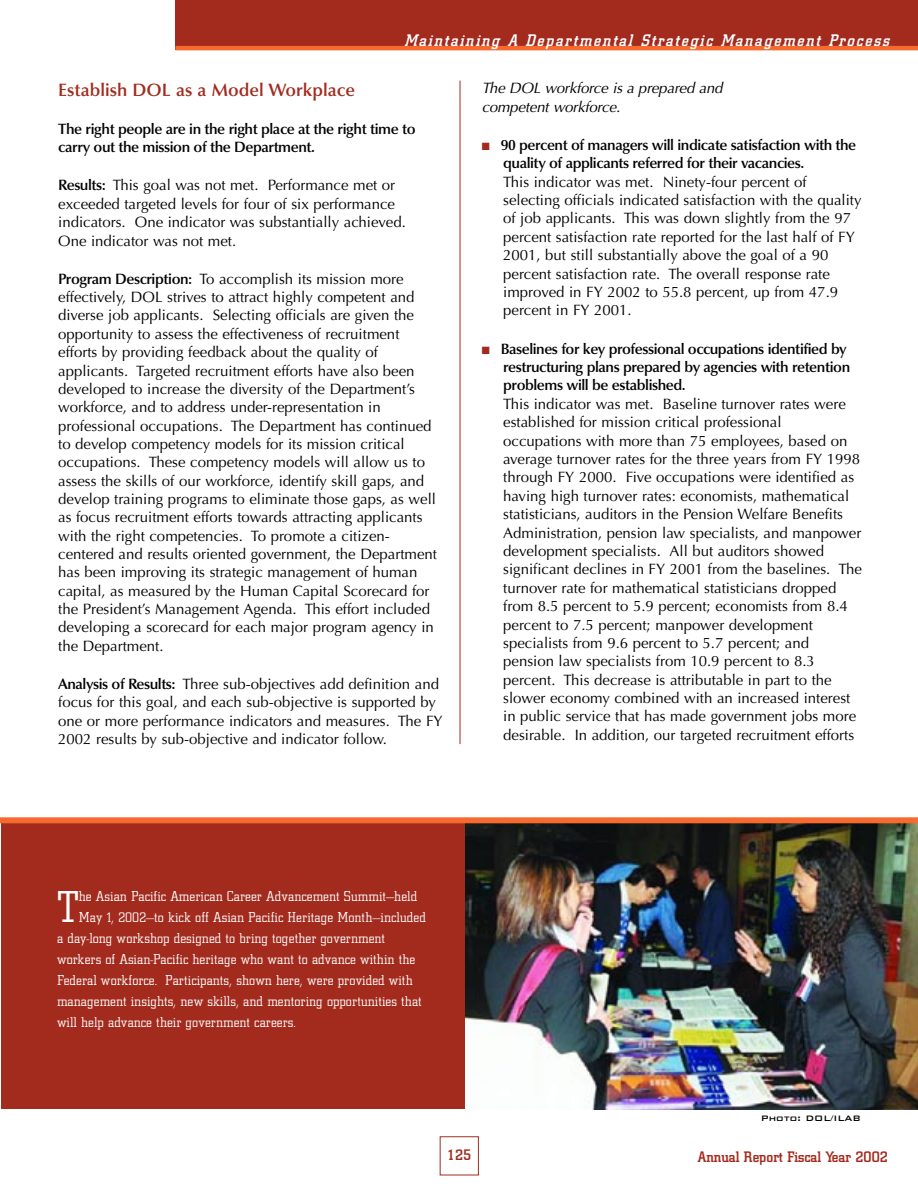
<style>
.page{position:relative;width:918px;height:1188px;background:#fff}
.page>*{position:absolute;margin:0;border:0;box-sizing:border-box;transform-origin:0 0}
.t1{font:46.5px "City D Ligh";color:#fff}
.t2{font:600 18px "Optima";color:#a22b1e}
.t3{font:italic 500 16.5px "City";letter-spacing:.11em;color:#fff}
.t4{font:15px/18.3px "Optima";color:#000}
.t5{font:15px "City D Ligh";color:#fff}
.t6{font:600 15px/18.5px "Optima";letter-spacing:-.03em;color:#000}
.t7{font:italic 15px/18.3px "Optima";letter-spacing:-.01em;color:#000}
.t8{font:500 15px "City";color:#a22b1e}
.t9{font:500 10.5px "Bank Gothic BT";color:#000}
.s1{font-weight:600}
.s2{color:#a22b1e}
</style>
<div class="page">
<div style="left:176px;top:0;width:742px;height:50px;background:#a22b1e"></div>
<div style="left:440px;top:1136px;width:39px;height:39px;border:1px solid #a22b1e"></div>
<hr style="left:176px;top:46px;width:742px;height:4px;background:#f66a2f">
<hr style="left:460px;top:81px;width:1px;height:663px;background:#a22b1e">
<div style="left:1px;top:821px;width:917px;height:288px;background:#a22b1e"></div>
<img style="left:465px;top:823px;width:453px;height:286px">
<div style="left:0;top:817px;width:918px;height:6px;background:#f66a2f"></div>
<p class="t3" style="left:405px;top:34px;width:486px">Maintaining A Departmental Strategic Management Process</p>
<p class="t2" style="left:58px;top:82px;width:298px">Establish DOL as a Model Workplace</p>
<p class="t6" style="left:58px;top:121px;width:359px">The right people are in the right place at the right time to carry out the mission of the Department.</p>
<p class="t4" style="left:58px;top:178px;width:349px"><span class="s1">Results:</span> This goal was not met. Performance met or exceeded targeted levels for four of six performance indicators. One indicator was substantially achieved.<br>One indicator was not met.</p>
<p class="t4" style="left:58px;top:271px;width:380px"><span class="s1">Program Description:</span> To accomplish its mission more effectively, DOL strives to attract highly competent and diverse job applicants. Selecting officials are given the opportunity to assess the effectiveness of recruitment efforts by providing feedback about the quality of applicants. Targeted recruitment efforts have also been developed to increase the diversity of the Department’s workforce, and to address under-representation in professional occupations. The Department has continued to develop competency models for its mission critical occupations. These competency models will allow us to assess the skills of our workforce, identify skill gaps, and develop training programs to eliminate those gaps, as well as focus recruitment efforts towards attracting applicants with the right competencies. To promote a citizen&shy;centered and results oriented government, the Department has been improving its strategic management of human capital, as measured by the Human Capital Scorecard for the President’s Management Agenda. This effort included developing a scorecard for each major program agency in the Department.</p>
<p class="t4" style="left:58px;top:676px;width:386px"><span class="s1">Analysis of Results:</span> Three sub-objectives add definition and focus for this goal, and each sub-objective is supported by one or more performance indicators and measures. The FY 2002 results by sub-objective and indicator follow.</p>
<p class="t7" style="left:482px;top:81px;width:242px">The DOL workforce is a prepared and competent workforce.</p>
<p class="t6" style="left:503px;top:137px;width:355px;text-indent:-21px"><span class="s2">■</span> 90 percent of managers will indicate satisfaction with the quality of applicants referred for their vacancies.</p>
<p class="t4" style="left:503px;top:174px;width:360px">This indicator was met. Ninety-four percent of selecting officials indicated satisfaction with the quality of job applicants. This was down slightly from the 97 percent satisfaction rate reported for the last half of FY 2001, but still substantially above the goal of a 90 percent satisfaction rate. The overall response rate improved in FY 2002 to 55.8 percent, up from 47.9 percent in FY 2001.</p>
<p class="t6" style="left:503px;top:341px;width:349px;text-indent:-21px"><span class="s2">■</span> Baselines for key professional occupations identified by restructuring plans prepared by agencies with retention problems will be established.</p>
<p class="t4" style="left:503px;top:396px;width:360px">This indicator was met. Baseline turnover rates were established for mission critical professional occupations with more than 75 employees, based on average turnover rates for the three years from FY 1998 through FY 2000. Five occupations were identified as having high turnover rates: economists, mathematical statisticians, auditors in the Pension Welfare Benefits Administration, pension law specialists, and manpower development specialists. All but auditors showed significant declines in FY 2001 from the baselines. The turnover rate for mathematical statisticians dropped from 8.5 percent to 5.9 percent; economists from 8.4 percent to 7.5 percent; manpower development specialists from 9.6 percent to 5.7 percent; and pension law specialists from 10.9 percent to 8.3 percent. This decrease is attributable in part to the slower economy combined with an increased interest in public service that has made government jobs more desirable. In addition, our targeted recruitment efforts</p>
<h1 class="t1" style="left:57px;top:889px;width:23px">T</h1>
<p class="t5" style="left:79px;top:891px;width:340px">he Asian Pacific American Career Advancement Summit—held</p>
<p class="t5" style="left:79px;top:912px;width:349px">May 1, 2002—to kick off Asian Pacific Heritage Month—included</p>
<p class="t5" style="left:57px;top:933px;width:330px">a day-long workshop designed to bring together government</p>
<p class="t5" style="left:57px;top:954px;width:360px">workers of Asian-Pacific heritage who want to advance within the</p>
<p class="t5" style="left:57px;top:975px;width:357px">Federal workforce. Participants, shown here, were provided with</p>
<p class="t5" style="left:57px;top:996px;width:366px">management insights, new skills, and mentoring opportunities that</p>
<p class="t5" style="left:57px;top:1017px;width:240px">will help advance their government careers.</p>
<p class="t9" style="left:761px;top:1111px;width:102px">Photo: DOL/ILAB</p>
<p class="t8" style="left:447px;top:1150px;width:26px">125</p>
<p class="t8" style="left:698px;top:1151px;width:192px">Annual Report Fiscal Year 2002</p>
</div>
